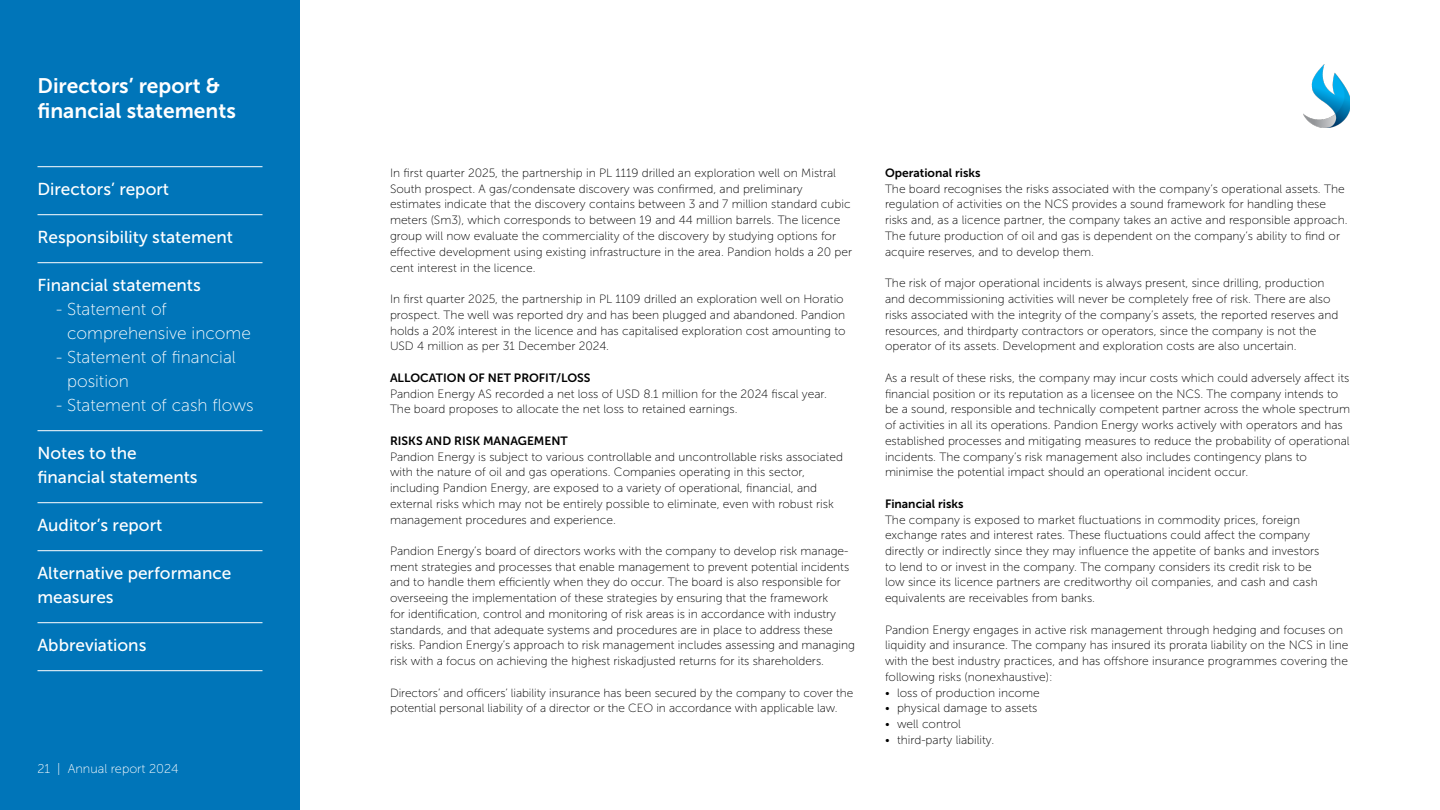
<style>
.page{position:relative;width:1440px;height:810px;background:#fff}
.page>*{position:absolute;margin:0;border:0;box-sizing:border-box;transform-origin:0 0}
.t1{font:21px/25.2px "Museo Sans 700";color:#fff}
.t2{font:17.25px/24px "Museo Sans 500";color:#fff}
.t3{font:17.25px/24px "Museo Sans 100";color:#fff}
.t4{font:12.75px "Museo Sans 100";color:#fff}
.t5{font:12px/15.8px "Museo Sans 100";color:#000}
.t6{font:12px "Museo Sans 700";color:#000}
.t7{font:11.85px/15.8px "Museo Sans 100";letter-spacing:-.005em;color:#000}
</style>
<div class="page">
<div style="left:0;top:0;width:300px;height:810px;background:#0075b9"></div>
<img style="left:1303px;top:64px;width:47px;height:64px">
<hr style="left:38px;top:167px;width:224px;height:1px;background:#fff">
<hr style="left:38px;top:215px;width:224px;height:1px;background:#fff">
<hr style="left:38px;top:263px;width:224px;height:1px;background:#fff">
<hr style="left:38px;top:431px;width:224px;height:1px;background:#fff">
<hr style="left:38px;top:503px;width:224px;height:1px;background:#fff">
<hr style="left:38px;top:551px;width:224px;height:1px;background:#fff">
<hr style="left:38px;top:623px;width:224px;height:1px;background:#fff">
<hr style="left:38px;top:671px;width:224px;height:1px;background:#fff">
<h1 class="t1" style="left:38px;top:73px;width:200px">Directors’ report &amp; financial statements</h1>
<h2 class="t2" style="left:38px;top:177px;width:133px">Directors’ report</h2>
<h2 class="t2" style="left:38px;top:225px;width:197px">Responsibility statement</h2>
<h2 class="t2" style="left:38px;top:273px;width:165px">Financial statements</h2>
<h2 class="t3" style="left:67px;top:298px;width:185px;text-indent:-11px">- Statement of comprehensive income</h2>
<h2 class="t3" style="left:67px;top:346px;width:170px;text-indent:-11px">- Statement of financial position</h2>
<h2 class="t3" style="left:56px;top:394px;width:199px">- Statement of cash flows</h2>
<h2 class="t2" style="left:38px;top:441px;width:162px">Notes to the financial statements</h2>
<h2 class="t2" style="left:38px;top:513px;width:126px">Auditor’s report</h2>
<h2 class="t2" style="left:38px;top:561px;width:195px">Alternative performance measures</h2>
<h2 class="t2" style="left:38px;top:633px;width:110px">Abbreviations</h2>
<p class="t4" style="left:38px;top:761px;width:143px">21 | Annual report 2024</p>
<p class="t5" style="left:390px;top:165px;width:464px">In first quarter 2025, the partnership in PL 1119 drilled an exploration well on Mistral South prospect. A gas/condensate discovery was confirmed, and preliminary estimates indicate that the discovery contains between 3 and 7 million standard cubic meters (Sm3), which corresponds to between 19 and 44 million barrels. The licence group will now evaluate the commerciality of the discovery by studying options for effective development using existing infrastructure in the area. Pandion holds a 20 per cent interest in the licence.</p>
<p class="t5" style="left:390px;top:291px;width:457px">In first quarter 2025, the partnership in PL 1109 drilled an exploration well on Horatio prospect. The well was reported dry and has been plugged and abandoned. Pandion holds a 20% interest in the licence and has capitalised exploration cost amounting to USD 4 million as per 31 December 2024.</p>
<p class="t6" style="left:390px;top:371px;width:202px">ALLOCATION OF NET PROFIT/LOSS</p>
<p class="t5" style="left:390px;top:386px;width:439px">Pandion Energy AS recorded a net loss of USD 8.1 million for the 2024 fiscal year.<br>The board proposes to allocate the net loss to retained earnings.</p>
<p class="t6" style="left:390px;top:434px;width:179px">RISKS AND RISK MANAGEMENT</p>
<p class="t5" style="left:390px;top:449px;width:454px">Pandion Energy is subject to various controllable and uncontrollable risks associated with the nature of oil and gas operations. Companies operating in this sector, including Pandion Energy, are exposed to a variety of operational, financial, and external risks which may not be entirely possible to eliminate, even with robust risk management procedures and experience.</p>
<p class="t5" style="left:390px;top:543px;width:467px">Pandion Energy’s board of directors works with the company to develop risk manage&shy;ment strategies and processes that enable management to prevent potential incidents and to handle them efficiently when they do occur. The board is also responsible for overseeing the implementation of these strategies by ensuring that the framework<br>for identification, control and monitoring of risk areas is in accordance with industry standards, and that adequate systems and procedures are in place to address these risks. Pandion Energy’s approach to risk management includes assessing and managing risk with a focus on achieving the highest riskadjusted returns for its shareholders.</p>
<p class="t7" style="left:390px;top:685px;width:465px">Directors’ and officers’ liability insurance has been secured by the company to cover the potential personal liability of a director or the CEO in accordance with applicable law.</p>
<p class="t6" style="left:885px;top:166px;width:97px">Operational risks</p>
<p class="t5" style="left:885px;top:181px;width:464px">The board recognises the risks associated with the company’s operational assets. The regulation of activities on the NCS provides a sound framework for handling these risks and, as a licence partner, the company takes an active and responsible approach.<br>The future production of oil and gas is dependent on the company’s ability to find or acquire reserves, and to develop them.</p>
<p class="t5" style="left:885px;top:275px;width:455px">The risk of major operational incidents is always present, since drilling, production and decommissioning activities will never be completely free of risk. There are also risks associated with the integrity of the company’s assets, the reported reserves and resources, and thirdparty contractors or operators, since the company is not the operator of its assets. Development and exploration costs are also uncertain.</p>
<p class="t5" style="left:885px;top:370px;width:467px">As a result of these risks, the company may incur costs which could adversely affect its financial position or its reputation as a licensee on the NCS. The company intends to be a sound, responsible and technically competent partner across the whole spectrum of activities in all its operations. Pandion Energy works actively with operators and has established processes and mitigating measures to reduce the probability of operational incidents. The company’s risk management also includes contingency plans to minimise the potential impact should an operational incident occur.</p>
<p class="t6" style="left:885px;top:497px;width:80px">Financial risks</p>
<p class="t5" style="left:885px;top:512px;width:436px">The company is exposed to market fluctuations in commodity prices, foreign exchange rates and interest rates. These fluctuations could affect the company directly or indirectly since they may influence the appetite of banks and investors to lend to or invest in the company. The company considers its credit risk to be low since its licence partners are creditworthy oil companies, and cash and cash equivalents are receivables from banks.</p>
<p class="t5" style="left:885px;top:622px;width:465px">Pandion Energy engages in active risk management through hedging and focuses on liquidity and insurance. The company has insured its prorata liability on the NCS in line with the best industry practices, and has offshore insurance programmes covering the following risks (nonexhaustive):</p>
<p class="t5" style="left:885px;top:685px;width:156px">• loss of production income</p>
<p class="t5" style="left:885px;top:701px;width:154px">• physical damage to assets</p>
<p class="t5" style="left:885px;top:716px;width:77px">• well control</p>
<p class="t5" style="left:885px;top:732px;width:111px">• third-party liability.</p>
</div>
